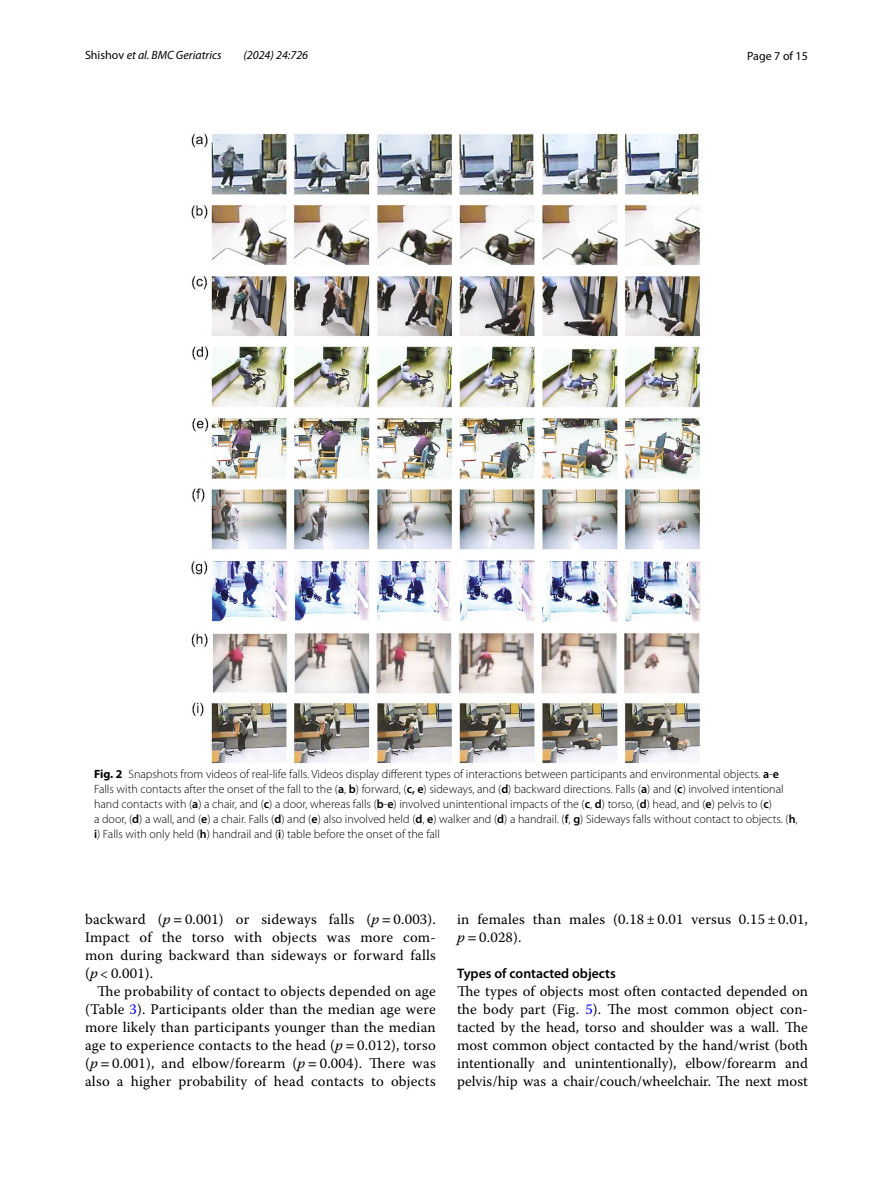
<style>
.page{position:relative;width:893px;height:1187px;background:#fff}
.page>*{position:absolute;margin:0;border:0;box-sizing:border-box;transform-origin:0 0}
.t1{font:14.7px/18px "Warnock Pro";letter-spacing:.015em;color:#000;text-align:justify}
.t2{font:600 13.8px "Myriad Pro";color:#000}
.t3{font:300 12px/15px "Myriad Pro";color:#000}
.t4{font:italic 12px "Myriad Pro";color:#000}
.t5{font:12px "Myriad Pro";color:#000}
.s1{font-style:normal}
.s2{font-weight:700}
.s3{font-weight:600}
.s4{font-style:italic}
.s5{font-family:"STIX";font-style:italic}
.s6{color:#00f}
</style>
<div class="page">
<img style="left:191px;top:133px;width:510px;height:630px">
<p class="t4" style="left:85px;top:48px;width:138px"><span class="s1">Shishov</span> et al. BMC Geriatrics</p>
<p class="t4" style="left:243px;top:48px;width:66px">(2024) 24:726</p>
<p class="t5" style="left:747px;top:48px;width:62px">Page 7 of 15</p>
<p class="t3" style="left:94px;top:767px;width:705px"><span class="s2">Fig. 2</span> Snapshots from videos of real-life falls. Videos display different types of interactions between participants and environmental objects. <span class="s3">a</span>-<span class="s3">e </span>Falls with contacts after the onset of the fall to the (<span class="s3">a</span>, <span class="s3">b</span>) forward, (<span class="s3">c, e</span>) sideways, and (<span class="s3">d</span>) backward directions. Falls (<span class="s3">a</span>) and (<span class="s3">c</span>) involved intentional hand contacts with (<span class="s3">a</span>) a chair, and (<span class="s3">c</span>) a door, whereas falls (<span class="s3">b</span>-<span class="s3">e</span>) involved unintentional impacts of the (<span class="s3">c</span>, <span class="s3">d</span>) torso, (<span class="s3">d</span>) head, and (<span class="s3">e</span>) pelvis to (<span class="s3">c</span>)<br>a door, (<span class="s3">d</span>) a wall, and (<span class="s3">e</span>) a chair. Falls (<span class="s3">d</span>) and (<span class="s3">e</span>) also involved held (<span class="s3">d</span>, <span class="s3">e</span>) walker and (<span class="s3">d</span>) a handrail. (<span class="s3">f</span>, <span class="s3">g</span>) Sideways falls without contact to objects. (<span class="s3">h</span>, <span class="s3">i</span>) Falls with only held (<span class="s3">h</span>) handrail and (<span class="s3">i</span>) table before the onset of the fall</p>
<p class="t1" style="left:85px;top:910px;width:352px">backward (<span class="s4">p</span><span class="s5">=</span>0.001) or sideways falls (<span class="s4">p</span><span class="s5">=</span>0.003).<br>Impact of the torso with objects was more com&shy;mon during backward than sideways or forward falls (<span class="s4">p &lt;</span> 0.001).</p>
<p class="t1" style="left:85px;top:982px;width:352px;text-indent:12px">The probability of contact to objects depended on age (Table <span class="s6">3</span>). Participants older than the median age were more likely than participants younger than the median age to experience contacts to the head (<span class="s4">p</span><span class="s5">=</span>0.012), torso (<span class="s4">p</span><span class="s5">=</span>0.001), and elbow/forearm (<span class="s4">p</span><span class="s5">=</span>0.004). There was also a higher probability of head contacts to objects</p>
<p class="t1" style="left:457px;top:910px;width:352px">in females than males (0.18 ± 0.01 versus 0.15 ± 0.01, <span class="s4">p</span><span class="s5">=</span>0.028).</p>
<p class="t2" style="left:457px;top:964px;width:160px">Types of contacted objects</p>
<p class="t1" style="left:457px;top:982px;width:352px">The types of objects most often contacted depended on the body part (Fig. <span class="s6">5</span>). The most common object con&shy;tacted by the head, torso and shoulder was a wall. The most common object contacted by the hand/wrist (both intentionally and unintentionally), elbow/forearm and pelvis/hip was a chair/couch/wheelchair. The next most</p>
</div>
